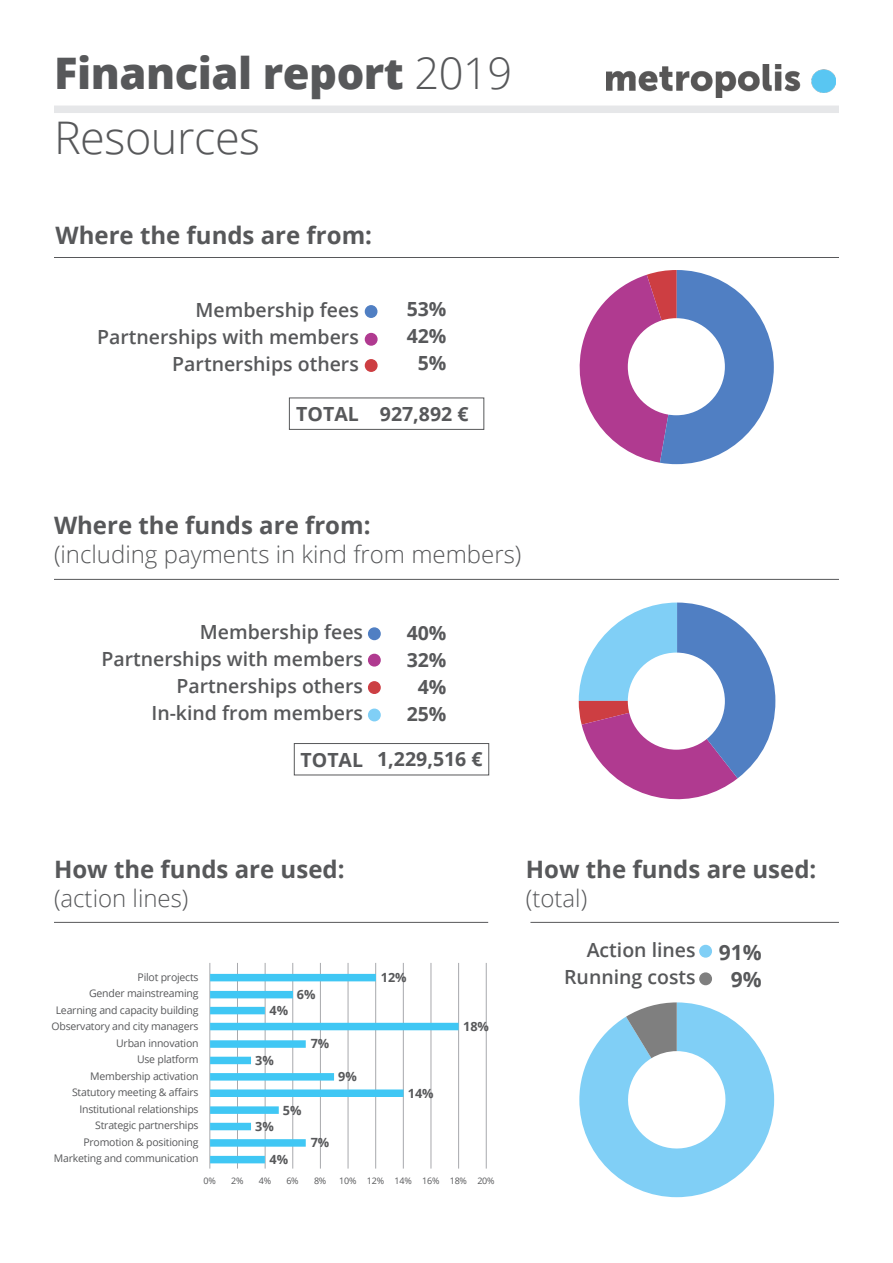
<style>
.page{position:relative;width:893px;height:1263px;background:#fff}
.page>*{position:absolute;margin:0;border:0;box-sizing:border-box;transform-origin:0 0}
.t1{font:300 45px "Open Sans";letter-spacing:-.01em;color:#57585a}
.t2{font:800 43.5px "Open Sans";letter-spacing:-.01em;color:#57585a}
.t3{font:700 24px "Open Sans";color:#57585a}
.t4{font:300 24px "Open Sans";color:#57585a}
.t5{font:700 21px "Open Sans";color:#57585a}
.t6{font:600 19.5px "Open Sans";color:#57585a}
.t7{font:700 19.5px "Open Sans";color:#57585a}
.t8{font:700 12.6px "Open Sans";color:#57585a}
.t9{font:10.5px "Open Sans";letter-spacing:-.02em;color:#57585a}
.t10{font:9px "Open Sans";letter-spacing:-.02em;color:#57585a}
.s1{font-weight:300}
</style>
<div class="page">
<div style="left:369px;top:628px;width:11px;height:11px;background:#507fc3;border-radius:50%"></div>
<div style="left:368px;top:627px;width:13px;height:13px;border:2px solid #507fc3;border-radius:50%"></div>
<div style="left:700px;top:945px;width:11px;height:12px;background:#80cff6;border-radius:50%"></div>
<div style="left:699px;top:945px;width:13px;height:13px;border:2px solid #80cff6;border-radius:50%"></div>
<div style="left:365px;top:306px;width:12px;height:11px;background:#507fc3;border-radius:50%"></div>
<div style="left:365px;top:305px;width:12px;height:13px;border:2px solid #507fc3;border-radius:50%"></div>
<div style="left:369px;top:654px;width:11px;height:12px;background:#b03a90;border-radius:50%"></div>
<div style="left:368px;top:654px;width:13px;height:12px;border:2px solid #b03a90;border-radius:50%"></div>
<div style="left:700px;top:973px;width:11px;height:11px;background:#7f7f7f;border-radius:50%"></div>
<div style="left:699px;top:972px;width:13px;height:13px;border:2px solid #7f7f7f;border-radius:50%"></div>
<div style="left:369px;top:682px;width:11px;height:11px;background:#cb4043;border-radius:50%"></div>
<div style="left:368px;top:681px;width:13px;height:13px;border:2px solid #ce3f45;border-radius:50%"></div>
<div style="left:365px;top:360px;width:12px;height:11px;background:#cd3e42;border-radius:50%"></div>
<div style="left:365px;top:359px;width:13px;height:13px;border:2px solid #cd3e42;border-radius:50%"></div>
<div style="left:369px;top:709px;width:11px;height:12px;background:#80cff6;border-radius:50%"></div>
<div style="left:368px;top:708px;width:13px;height:13px;border:2px solid #80cff6;border-radius:50%"></div>
<div style="left:365px;top:334px;width:12px;height:11px;background:#b03a90;border-radius:50%"></div>
<div style="left:365px;top:333px;width:13px;height:13px;border:2px solid #b03a90;border-radius:50%"></div>
<svg style="left:579px;top:1002px;width:196px;height:196px"></svg>
<div style="left:54px;top:106px;width:785px;height:7px;background:#e6e7e9"></div>
<img style="left:606px;top:64px;width:229px;height:34px">
<hr style="left:54px;top:579px;width:785px;height:1px;background:#57585a">
<hr style="left:54px;top:257px;width:785px;height:1px;background:#57585a">
<hr style="left:54px;top:922px;width:434px;height:1px;background:#57585a">
<hr style="left:530px;top:922px;width:309px;height:1px;background:#57585a">
<svg style="left:579px;top:270px;width:195px;height:194px"></svg>
<div style="left:628px;top:318px;width:97px;height:97px;background:#fff;border-radius:50%"></div>
<div style="left:289px;top:398px;width:195px;height:32px;border:1px solid #57585a"></div>
<div style="left:294px;top:743px;width:195px;height:32px;border:1px solid #57585a"></div>
<svg style="left:579px;top:602px;width:196px;height:198px"></svg>
<div style="left:628px;top:653px;width:97px;height:97px;background:#fff;border-radius:50%"></div>
<hr style="left:210px;top:963px;width:1px;height:205px;background:#a8a9ad">
<hr style="left:237px;top:963px;width:1px;height:205px;background:#a8a9ad">
<hr style="left:265px;top:963px;width:1px;height:205px;background:#a8a9ad">
<hr style="left:292px;top:963px;width:1px;height:205px;background:#a8a9ad">
<hr style="left:320px;top:963px;width:1px;height:205px;background:#a8a9ad">
<hr style="left:348px;top:963px;width:1px;height:205px;background:#a8a9ad">
<hr style="left:375px;top:963px;width:1px;height:205px;background:#a8a9ad">
<hr style="left:403px;top:963px;width:1px;height:205px;background:#a8a9ad">
<hr style="left:431px;top:963px;width:1px;height:205px;background:#a8a9ad">
<hr style="left:458px;top:963px;width:1px;height:205px;background:#a8a9ad">
<hr style="left:486px;top:963px;width:1px;height:205px;background:#a8a9ad">
<div style="left:210px;top:974px;width:166px;height:7px;background:#40c7f4"></div>
<div style="left:210px;top:991px;width:83px;height:7px;background:#40c7f4"></div>
<div style="left:210px;top:1007px;width:55px;height:7px;background:#40c7f4"></div>
<div style="left:210px;top:1023px;width:249px;height:7px;background:#40c7f4"></div>
<div style="left:210px;top:1040px;width:96px;height:8px;background:#40c7f4"></div>
<div style="left:210px;top:1057px;width:41px;height:7px;background:#40c7f4"></div>
<div style="left:210px;top:1073px;width:124px;height:7px;background:#40c7f4"></div>
<div style="left:210px;top:1089px;width:194px;height:8px;background:#40c7f4"></div>
<div style="left:210px;top:1106px;width:69px;height:8px;background:#40c7f4"></div>
<div style="left:210px;top:1123px;width:41px;height:7px;background:#40c7f4"></div>
<div style="left:210px;top:1139px;width:96px;height:8px;background:#40c7f4"></div>
<div style="left:210px;top:1156px;width:55px;height:7px;background:#40c7f4"></div>
<p class="t2" style="left:54px;top:41px;width:460px">Financial report <span class="s1">2019</span></p>
<p class="t1" style="left:54px;top:107px;width:208px">Resources</p>
<p class="t3" style="left:56px;top:218px;width:318px">Where the funds are from:</p>
<p class="t6" style="left:196px;top:296px;width:165px">Membership fees</p>
<p class="t6" style="left:97px;top:323px;width:263px">Partnerships with members</p>
<p class="t6" style="left:172px;top:350px;width:188px">Partnerships others</p>
<p class="t7" style="left:296px;top:400px;width:64px">TOTAL</p>
<p class="t7" style="left:407px;top:295px;width:41px">53%</p>
<p class="t7" style="left:407px;top:322px;width:41px">42%</p>
<p class="t7" style="left:418px;top:349px;width:30px">5%</p>
<p class="t7" style="left:380px;top:400px;width:90px">927,892 €</p>
<p class="t3" style="left:54px;top:508px;width:318px">Where the funds are from:</p>
<p class="t4" style="left:54px;top:538px;width:469px">(including payments in kind from members)</p>
<p class="t6" style="left:200px;top:618px;width:165px">Membership fees</p>
<p class="t6" style="left:101px;top:645px;width:263px">Partnerships with members</p>
<p class="t6" style="left:177px;top:672px;width:188px">Partnerships others</p>
<p class="t6" style="left:151px;top:699px;width:213px">In-kind from members</p>
<p class="t7" style="left:300px;top:746px;width:64px">TOTAL</p>
<p class="t7" style="left:407px;top:619px;width:41px">40%</p>
<p class="t7" style="left:407px;top:646px;width:41px">32%</p>
<p class="t7" style="left:418px;top:673px;width:30px">4%</p>
<p class="t7" style="left:407px;top:700px;width:41px">25%</p>
<p class="t7" style="left:377px;top:745px;width:107px">1,229,516 €</p>
<p class="t3" style="left:54px;top:852px;width:292px">How the funds are used:</p>
<p class="t4" style="left:54px;top:882px;width:136px">(action lines)</p>
<p class="t9" style="left:138px;top:969px;width:63px">Pilot projects</p>
<p class="t9" style="left:89px;top:986px;width:111px">Gender mainstreaming</p>
<p class="t9" style="left:56px;top:1002px;width:144px">Learning and capacity building</p>
<p class="t9" style="left:52px;top:1019px;width:149px">Observatory and city managers</p>
<p class="t9" style="left:116px;top:1035px;width:84px">Urban innovation</p>
<p class="t9" style="left:137px;top:1052px;width:63px">Use platform</p>
<p class="t9" style="left:90px;top:1068px;width:110px">Membership activation</p>
<p class="t9" style="left:72px;top:1085px;width:128px">Statutory meeting &amp; affairs</p>
<p class="t9" style="left:79px;top:1101px;width:121px">Institutional relationships</p>
<p class="t9" style="left:95px;top:1118px;width:105px">Strategic partnerships</p>
<p class="t9" style="left:83px;top:1134px;width:117px">Promotion &amp; positioning</p>
<p class="t9" style="left:54px;top:1151px;width:146px">Marketing and communication</p>
<p class="t8" style="left:270px;top:1001px;width:20px">4%</p>
<p class="t8" style="left:297px;top:985px;width:20px">6%</p>
<p class="t8" style="left:255px;top:1051px;width:20px">3%</p>
<p class="t8" style="left:311px;top:1035px;width:20px">7%</p>
<p class="t8" style="left:255px;top:1117px;width:20px">3%</p>
<p class="t8" style="left:283px;top:1101px;width:20px">5%</p>
<p class="t8" style="left:270px;top:1150px;width:20px">4%</p>
<p class="t8" style="left:311px;top:1134px;width:20px">7%</p>
<p class="t8" style="left:338px;top:1068px;width:20px">9%</p>
<p class="t8" style="left:381px;top:968px;width:27px">12%</p>
<p class="t8" style="left:408px;top:1084px;width:27px">14%</p>
<p class="t8" style="left:463px;top:1017px;width:27px">18%</p>
<p class="t10" style="left:203px;top:1174px;width:14px">0%</p>
<p class="t10" style="left:231px;top:1174px;width:14px">2%</p>
<p class="t10" style="left:259px;top:1174px;width:14px">4%</p>
<p class="t10" style="left:286px;top:1174px;width:14px">6%</p>
<p class="t10" style="left:314px;top:1174px;width:14px">8%</p>
<p class="t10" style="left:339px;top:1174px;width:19px">10%</p>
<p class="t10" style="left:367px;top:1174px;width:19px">12%</p>
<p class="t10" style="left:394px;top:1174px;width:19px">14%</p>
<p class="t10" style="left:422px;top:1174px;width:19px">16%</p>
<p class="t10" style="left:450px;top:1174px;width:19px">18%</p>
<p class="t10" style="left:477px;top:1174px;width:19px">20%</p>
<p class="t3" style="left:526px;top:852px;width:292px">How the funds are used:</p>
<p class="t4" style="left:526px;top:882px;width:63px">(total)</p>
<p class="t6" style="left:587px;top:936px;width:111px">Action lines</p>
<p class="t6" style="left:564px;top:963px;width:133px">Running costs</p>
<p class="t5" style="left:719px;top:937px;width:44px">91%</p>
<p class="t5" style="left:731px;top:964px;width:32px">9%</p>
</div>
